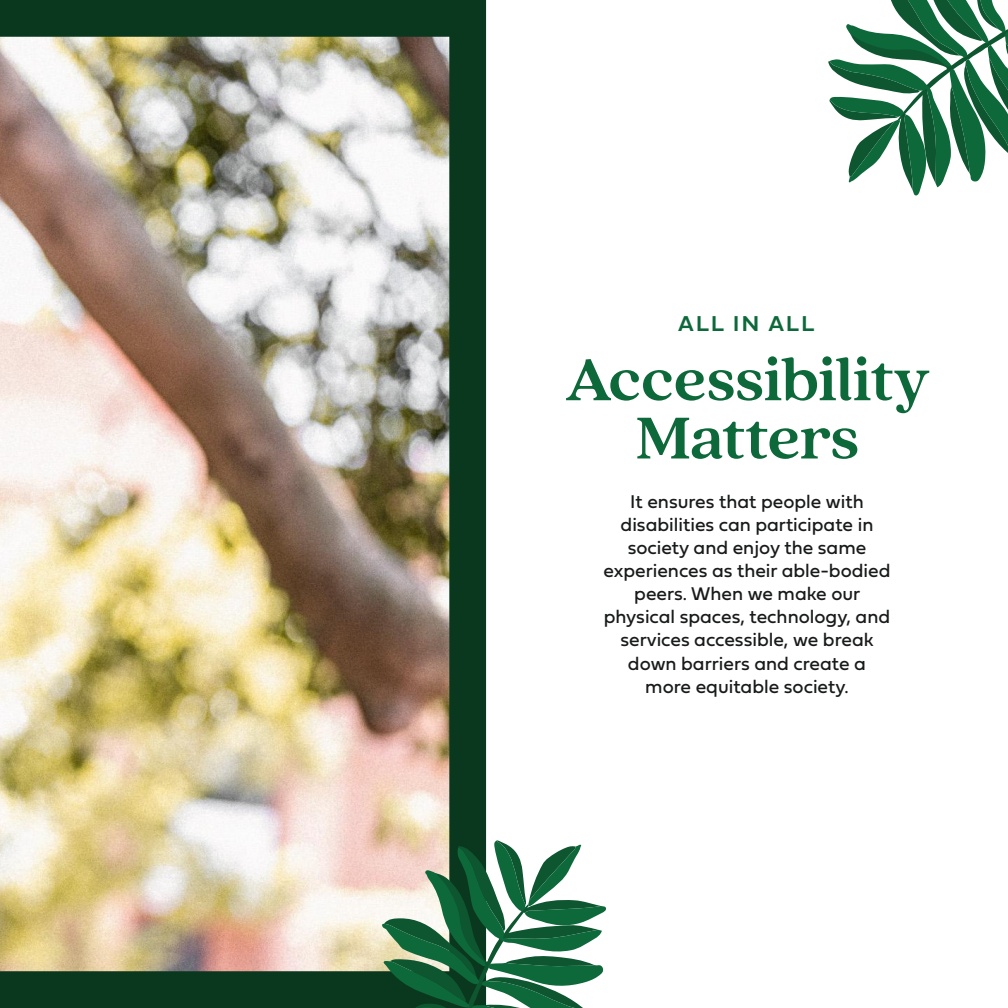
<style>
.page{position:relative;width:1008px;height:1008px;background:#fff}
.page>*{position:absolute;margin:0;border:0;box-sizing:border-box;transform-origin:0 0}
.t1{font:700 65.62px/58.3px "Quincy CF";letter-spacing:-.015em;color:#0d683a;text-align:center}
.t2{font:700 22.4px "Fieldwork Hum Demi";letter-spacing:.1em;color:#0d683a}
.t3{font:19.25px/23.1px "Fieldwork Geo Regular";color:#191a1a;text-align:center}
</style>
<div class="page">
<img style="left:0;top:0;width:486px;height:1008px">
<svg style="left:828px;top:0;width:180px;height:196px"></svg>
<svg style="left:381px;top:840px;width:225px;height:168px"></svg>
<p class="t2" style="left:678px;top:305px;width:138px">ALL IN ALL</p>
<h1 class="t1" style="left:565px;top:352px;width:367px">Accessibility<br>Matters</h1>
<p class="t3" style="left:603px;top:489px;width:289px">It ensures that people with disabilities can participate in society and enjoy the same experiences as their able-bodied peers. When we make our physical spaces, technology, and services accessible, we break down barriers and create a more equitable society.</p>
</div>
